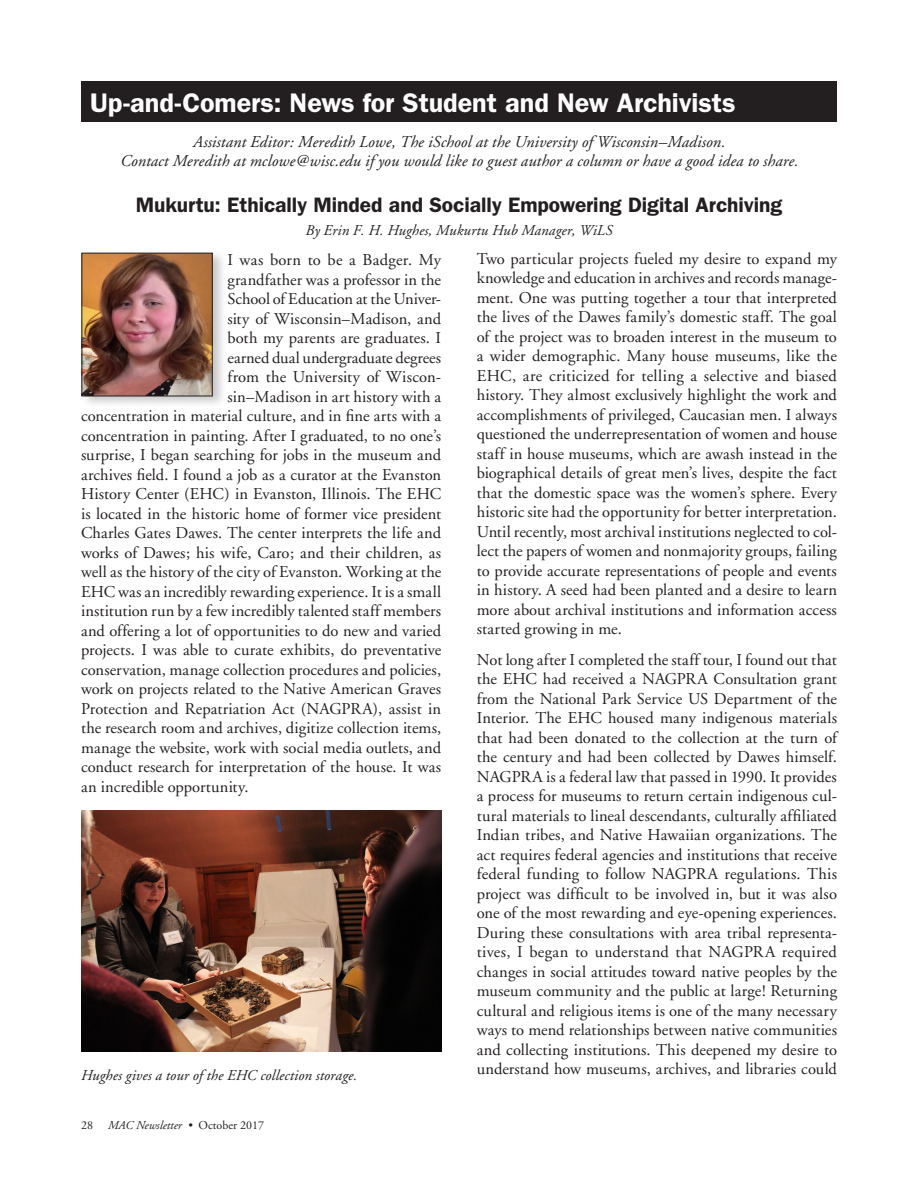
<style>
.page{position:relative;width:918px;height:1188px;background:#fff}
.page>*{position:absolute;margin:0;border:0;box-sizing:border-box;transform-origin:0 0}
.Pres_Head{font:600 27px "ITC Franklin Gothic Std";letter-spacing:-.005em;color:#fff}
.Big_Article_Headline{font:600 21px "ITC Franklin Gothic Std";letter-spacing:-.005em;color:#231f20}
.Body_Text{font:16.5px/19.5px "Adobe Garamond";letter-spacing:.005em;color:#231f20;text-align:justify}
.Center_Italic_Text{font:italic 16.5px/19.5px "Adobe Garamond";letter-spacing:.005em;color:#231f20;text-align:center}
.Photo_Credits{font:italic 15px "Adobe Garamond";letter-spacing:.005em;color:#231f20}
.Art_Author{font:italic 15px "Adobe Garamond";letter-spacing:.01em;color:#231f20}
.t1{font:italic 12px "Adobe Garamond";color:#231f20}
.t2{font:12px "Adobe Garamond";color:#231f20}
.s1{font-style:normal}
</style>
<div class="page">
<div style="left:81px;top:81px;width:756px;height:41px;background:#231f20"></div>
<div style="left:80px;top:249px;width:147px;height:160px;background:#231f20;opacity:.25"></div>
<img style="left:84px;top:255px;width:126px;height:139px">
<img style="left:81px;top:811px;width:360px;height:240px">
<p class="Pres_Head" style="left:90px;top:86px;width:647px">Up-and-Comers: News for Student and New Archivists</p>
<p class="Center_Italic_Text" style="left:120px;top:132px;width:680px">Assistant Editor: Meredith Lowe, The iSchool at the University of Wisconsin–Madison.<br>Contact Meredith at mclowe@wisc.edu if you would like to guest author a column or have a good idea to share.</p>
<p class="Big_Article_Headline" style="left:136px;top:193px;width:648px">Mukurtu: Ethically Minded and Socially Empowering Digital Archiving</p>
<p class="Art_Author" style="left:305px;top:223px;width:309px">By Erin F. H. Hughes, Mukurtu Hub Manager, WiLS</p>
<p class="Body_Text" style="left:227px;top:251px;width:215px">I was born to be a Badger. My</p>
<p class="Body_Text" style="left:227px;top:270px;width:215px">grandfather was a professor in the</p>
<p class="Body_Text" style="left:227px;top:290px;width:215px">School of Education at the Univer-</p>
<p class="Body_Text" style="left:227px;top:309px;width:215px">sity of Wisconsin–Madison, and</p>
<p class="Body_Text" style="left:227px;top:329px;width:215px">both my parents are graduates. I</p>
<p class="Body_Text" style="left:227px;top:348px;width:215px">earned dual undergraduate degrees</p>
<p class="Body_Text" style="left:227px;top:368px;width:215px">from the University of Wiscon-</p>
<p class="Body_Text" style="left:227px;top:387px;width:215px">sin–Madison in art history with a</p>
<p class="Body_Text" style="left:81px;top:407px;width:362px">concentration in material culture, and in fine arts with a</p>
<p class="Body_Text" style="left:81px;top:426px;width:362px">concentration in painting. After I graduated, to no one’s</p>
<p class="Body_Text" style="left:81px;top:446px;width:362px">surprise, I began searching for jobs in the museum and</p>
<p class="Body_Text" style="left:81px;top:465px;width:362px">archives field. I found a job as a curator at the Evanston</p>
<p class="Body_Text" style="left:81px;top:485px;width:362px">History Center (EHC) in Evanston, Illinois. The EHC</p>
<p class="Body_Text" style="left:81px;top:504px;width:362px">is located in the historic home of former vice president</p>
<p class="Body_Text" style="left:81px;top:524px;width:362px">Charles Gates Dawes. The center interprets the life and</p>
<p class="Body_Text" style="left:81px;top:543px;width:362px">works of Dawes; his wife, Caro; and their children, as</p>
<p class="Body_Text" style="left:81px;top:563px;width:362px">well as the history of the city of Evanston. Working at the</p>
<p class="Body_Text" style="left:81px;top:582px;width:362px">EHC was an incredibly rewarding experience. It is a small</p>
<p class="Body_Text" style="left:81px;top:602px;width:362px">institution run by a few incredibly talented staff members</p>
<p class="Body_Text" style="left:81px;top:621px;width:362px">and offering a lot of opportunities to do new and varied</p>
<p class="Body_Text" style="left:81px;top:641px;width:362px">projects. I was able to curate exhibits, do preventative</p>
<p class="Body_Text" style="left:81px;top:660px;width:362px">conservation, manage collection procedures and policies,</p>
<p class="Body_Text" style="left:81px;top:680px;width:362px">work on projects related to the Native American Graves</p>
<p class="Body_Text" style="left:81px;top:699px;width:362px">Protection and Repatriation Act (NAGPRA), assist in</p>
<p class="Body_Text" style="left:81px;top:719px;width:362px">the research room and archives, digitize collection items,</p>
<p class="Body_Text" style="left:81px;top:738px;width:362px">manage the website, work with social media outlets, and</p>
<p class="Body_Text" style="left:81px;top:758px;width:362px">conduct research for interpretation of the house. It was</p>
<p class="Body_Text" style="left:81px;top:777px;width:169px">an incredible opportunity.</p>
<p class="Body_Text" style="left:477px;top:249px;width:362px">Two particular projects fueled my desire to expand my knowledge and education in archives and records manage&shy;ment. One was putting together a tour that interpreted the lives of the Dawes family’s domestic staff. The goal of the project was to broaden interest in the museum to a wider demographic. Many house museums, like the EHC, are criticized for telling a selective and biased history. They almost exclusively highlight the work and accomplishments of privileged, Caucasian men. I always questioned the underrepresentation of women and house staff in house museums, which are awash instead in the biographical details of great men’s lives, despite the fact that the domestic space was the women’s sphere. Every historic site had the opportunity for better interpretation.<br>Until recently, most archival institutions neglected to col&shy;lect the papers of women and nonmajority groups, failing to provide accurate representations of people and events in history. A seed had been planted and a desire to learn more about archival institutions and information access started growing in me.</p>
<p class="Body_Text" style="left:477px;top:650px;width:362px">Not long after I completed the staff tour, I found out that the EHC had received a NAGPRA Consultation grant from the National Park Service US Department of the Interior. The EHC housed many indigenous materials that had been donated to the collection at the turn of the century and had been collected by Dawes himself.<br>NAGPRA is a federal law that passed in 1990. It provides a process for museums to return certain indigenous cul&shy;tural materials to lineal descendants, culturally affiliated Indian tribes, and Native Hawaiian organizations. The act requires federal agencies and institutions that receive federal funding to follow NAGPRA regulations. This project was difficult to be involved in, but it was also one of the most rewarding and eye-opening experiences.<br>During these consultations with area tribal representa&shy;tives, I began to understand that NAGPRA required changes in social attitudes toward native peoples by the museum community and the public at large! Returning cultural and religious items is one of the many necessary ways to mend relationships between native communities and collecting institutions. This deepened my desire to understand how museums, archives, and libraries could</p>
<p class="Photo_Credits" style="left:81px;top:1067px;width:278px">Hughes gives a tour of the EHC collection storage.</p>
<p class="t2" style="left:81px;top:1119px;width:13px">28</p>
<p class="t1" style="left:108px;top:1119px;width:158px">MAC Newsletter • <span class="s1">October 2017</span></p>
</div>
